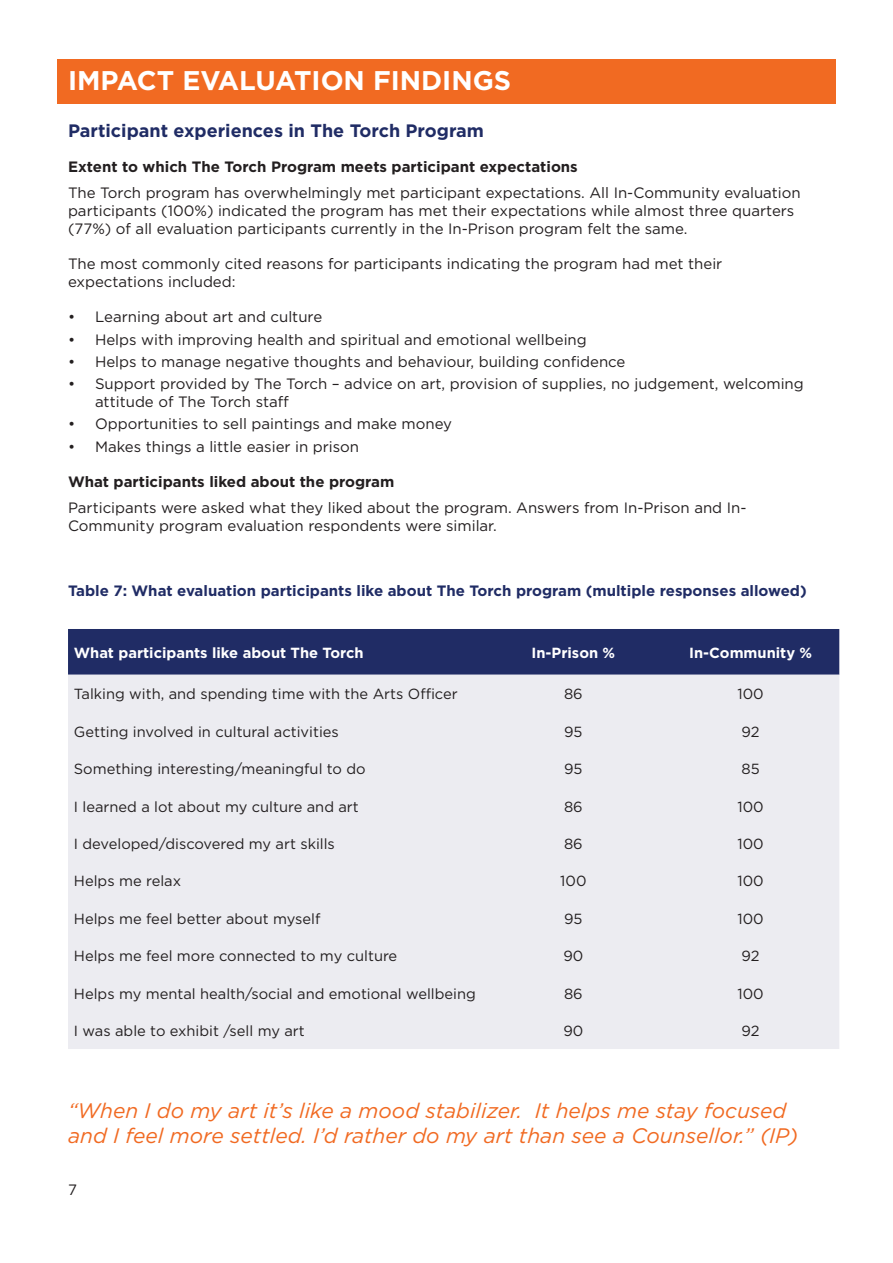
<style>
.page{position:relative;width:893px;height:1263px;background:#fff}
.page>*{position:absolute;margin:0;border:0;box-sizing:border-box;transform-origin:0 0}
.t1{font:700 27px "Gotham";color:#fff}
.t2{font:italic 21px/25.2px "Gotham";color:#f16a22}
.t3{font:700 18px "Gotham";color:#202c65}
.t4{font:15px/18px "Gotham";color:#231f20}
.t5{font:700 15px "Gotham";color:#231f20}
.t6{font:700 15px "Gotham";color:#202c65}
.t7{font:14.7px "Gotham";color:#231f20}
.t8{font:700 14.7px "Gotham";color:#fff}
</style>
<div class="page">
<div style="left:68px;top:629px;width:771px;height:46px;background:#202c65"></div>
<div style="left:68px;top:675px;width:771px;height:374px;background:#ececf1"></div>
<div style="left:57px;top:60px;width:779px;height:44px;background:#f16a22"></div>
<h1 class="t1" style="left:68px;top:62px;width:445px">IMPACT EVALUATION FINDINGS</h1>
<p class="t3" style="left:68px;top:118px;width:417px">Participant experiences in The Torch Program</p>
<p class="t5" style="left:68px;top:156px;width:511px">Extent to which The Torch Program meets participant expectations</p>
<p class="t4" style="left:68px;top:184px;width:734px">The Torch program has overwhelmingly met participant expectations. All In-Community evaluation participants (100%) indicated the program has met their expectations while almost three quarters (77%) of all evaluation participants currently in the In-Prison program felt the same.</p>
<p class="t4" style="left:68px;top:255px;width:656px">The most commonly cited reasons for participants indicating the program had met their expectations included:</p>
<p class="t4" style="left:68px;top:308px;width:256px">• Learning about art and culture</p>
<p class="t4" style="left:68px;top:330px;width:520px">• Helps with improving health and spiritual and emotional wellbeing</p>
<p class="t4" style="left:68px;top:352px;width:559px">• Helps to manage negative thoughts and behaviour, building confidence</p>
<p class="t4" style="left:95px;top:374px;width:710px;text-indent:-27px">• Support provided by The Torch – advice on art, provision of supplies, no judgement, welcoming attitude of The Torch staff</p>
<p class="t4" style="left:68px;top:415px;width:385px">• Opportunities to sell paintings and make money</p>
<p class="t4" style="left:68px;top:437px;width:293px">• Makes things a little easier in prison</p>
<p class="t5" style="left:68px;top:471px;width:328px">What participants liked about the program</p>
<p class="t4" style="left:68px;top:498px;width:680px">Participants were asked what they liked about the program. Answers from In-Prison and In-<br>Community program evaluation respondents were similar.</p>
<p class="t6" style="left:68px;top:580px;width:740px">Table 7: What evaluation participants like about The Torch program (multiple responses allowed)</p>
<p class="t8" style="left:74px;top:643px;width:291px">What participants like about The Torch</p>
<p class="t8" style="left:532px;top:643px;width:85px">In-Prison %</p>
<p class="t8" style="left:689px;top:643px;width:124px">In-Community %</p>
<p class="t7" style="left:74px;top:685px;width:385px">Talking with, and spending time with the Arts Officer</p>
<p class="t7" style="left:564px;top:685px;width:20px">86</p>
<p class="t7" style="left:737px;top:685px;width:28px">100</p>
<p class="t7" style="left:74px;top:722px;width:266px">Getting involved in cultural activities</p>
<p class="t7" style="left:564px;top:722px;width:20px">95</p>
<p class="t7" style="left:742px;top:722px;width:20px">92</p>
<p class="t7" style="left:74px;top:759px;width:293px">Something interesting/meaningful to do</p>
<p class="t7" style="left:564px;top:759px;width:20px">95</p>
<p class="t7" style="left:742px;top:759px;width:20px">85</p>
<p class="t7" style="left:74px;top:797px;width:286px">I learned a lot about my culture and art</p>
<p class="t7" style="left:564px;top:797px;width:20px">86</p>
<p class="t7" style="left:737px;top:797px;width:28px">100</p>
<p class="t7" style="left:74px;top:834px;width:263px">I developed/discovered my art skills</p>
<p class="t7" style="left:564px;top:834px;width:20px">86</p>
<p class="t7" style="left:737px;top:834px;width:28px">100</p>
<p class="t7" style="left:74px;top:872px;width:109px">Helps me relax</p>
<p class="t7" style="left:560px;top:872px;width:28px">100</p>
<p class="t7" style="left:737px;top:872px;width:28px">100</p>
<p class="t7" style="left:74px;top:909px;width:248px">Helps me feel better about myself</p>
<p class="t7" style="left:564px;top:909px;width:20px">95</p>
<p class="t7" style="left:737px;top:909px;width:28px">100</p>
<p class="t7" style="left:74px;top:947px;width:325px">Helps me feel more connected to my culture</p>
<p class="t7" style="left:563px;top:947px;width:21px">90</p>
<p class="t7" style="left:742px;top:947px;width:20px">92</p>
<p class="t7" style="left:74px;top:984px;width:403px">Helps my mental health/social and emotional wellbeing</p>
<p class="t7" style="left:564px;top:984px;width:20px">86</p>
<p class="t7" style="left:737px;top:984px;width:28px">100</p>
<p class="t7" style="left:74px;top:1021px;width:232px">I was able to exhibit /sell my art</p>
<p class="t7" style="left:563px;top:1021px;width:21px">90</p>
<p class="t7" style="left:742px;top:1021px;width:20px">92</p>
<h2 class="t2" style="left:68px;top:1097px;width:732px">“When I do my art it’s like a mood stabilizer. It helps me stay focused and I feel more settled. I’d rather do my art than see a Counsellor.” (IP)</h2>
<p class="t4" style="left:68px;top:1180px;width:10px">7</p>
</div>
